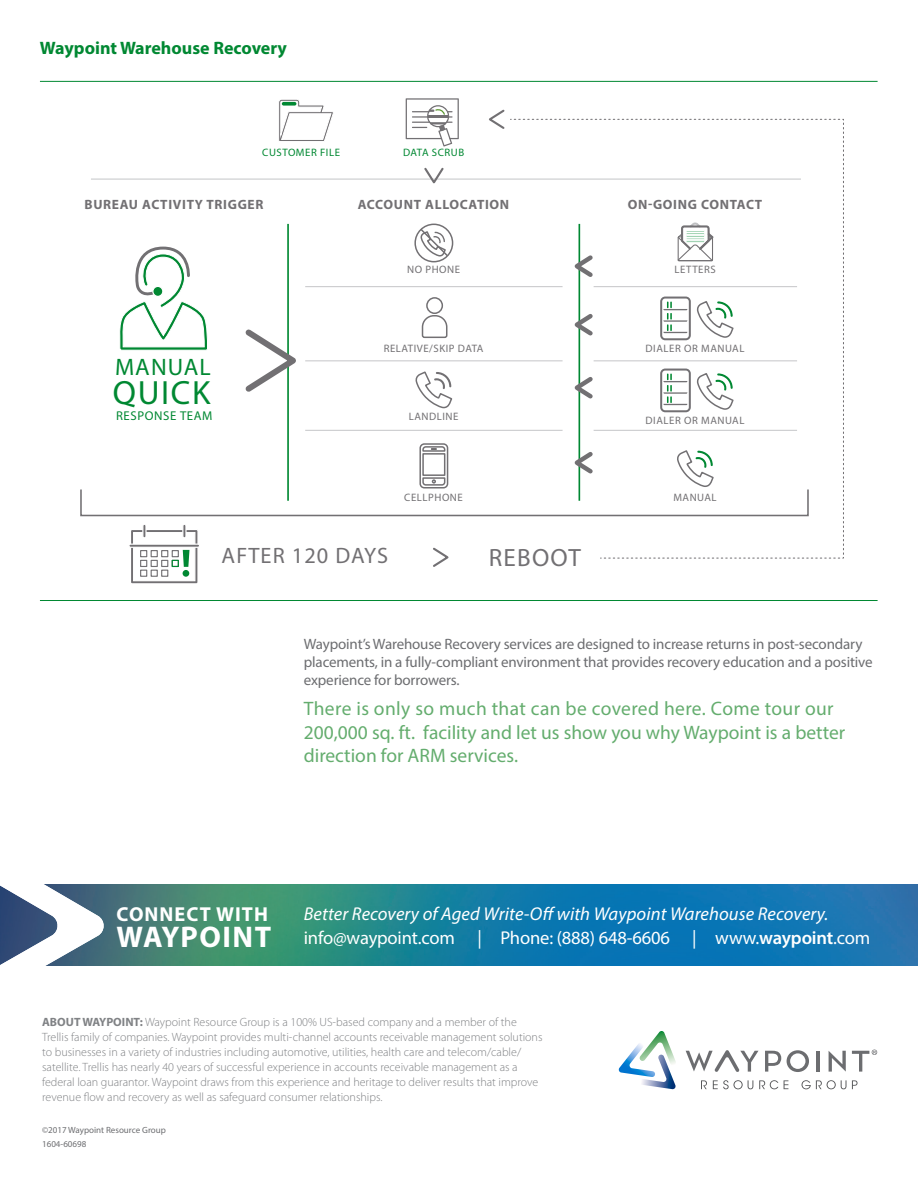
<style>
.page{position:relative;width:918px;height:1188px;background:#fff}
.page>*{position:absolute;margin:0;border:0;box-sizing:border-box;transform-origin:0 0}
.t1{font:33.75px "Myriad Pro";letter-spacing:.05em;color:#008832}
.t2{font:700 30px "Myriad Pro";letter-spacing:.05em;color:#fff}
.t3{font:25.05px "Myriad Pro";letter-spacing:.05em;color:#727073}
.t4{font:23.85px "Myriad Pro";letter-spacing:.05em;color:#008832}
.t5{font:22.35px "Myriad Pro";letter-spacing:.05em;color:#727073}
.t6{font:700 20.25px "Myriad Pro";letter-spacing:.05em;color:#fff}
.t7{font:19.5px/23.4px "Myriad Pro";color:#64ad6e}
.t8{font:italic 18.6px "Myriad Pro";letter-spacing:.005em;color:#fff}
.t9{font:18.6px "Myriad Pro";letter-spacing:-.01em;color:#fff}
.t10{font:700 18px "Myriad Pro";color:#008832}
.t11{font:15px/18px "Myriad Pro";letter-spacing:-.01em;color:#6c6d70}
.t12{font:700 13.5px "Myriad Pro";letter-spacing:.05em;color:#727073}
.t13{font:12.75px "Myriad Pro";letter-spacing:.05em;color:#008832}
.t14{font:300 12px/15px "Myriad Pro";color:#808285}
.t15{font:10.8px "Myriad Pro";letter-spacing:.05em;color:#727073}
.t16{font:10.8px "Myriad Pro";letter-spacing:.05em;color:#008832}
.t17{font:9px "Myriad Pro";color:#6c6d70}
.s1{font-weight:600}
.s2{font-weight:700}
</style>
<div class="page">
<svg style="left:618px;top:1031px;width:58px;height:58px"></svg>
<svg style="left:701px;top:1080px;width:6px;height:9px"></svg>
<svg style="left:759px;top:1080px;width:19px;height:9px"></svg>
<svg style="left:784px;top:1080px;width:4px;height:9px"></svg>
<svg style="left:713px;top:1080px;width:40px;height:9px"></svg>
<svg style="left:802px;top:1080px;width:56px;height:9px"></svg>
<svg style="left:787px;top:1050px;width:22px;height:22px"></svg>
<hr style="left:816px;top:1051px;width:4px;height:21px;background:#6c6d70">
<svg style="left:829px;top:1051px;width:17px;height:21px"></svg>
<svg style="left:686px;top:1050px;width:73px;height:22px"></svg>
<svg style="left:765px;top:1051px;width:16px;height:21px"></svg>
<svg style="left:852px;top:1050px;width:25px;height:22px"></svg>
<div style="left:80px;top:489px;width:729px;height:27px;border:2px solid #727073"></div>
<hr style="left:287px;top:224px;width:2px;height:277px;background:#008832">
<svg style="left:119px;top:246px;width:89px;height:105px"></svg>
<div style="left:153px;top:286px;width:10px;height:10px;background:#008832;border-radius:50%"></div>
<div style="left:152px;top:286px;width:11px;height:11px;border:1px solid #fff;border-radius:50%"></div>
<svg style="left:245px;top:324px;width:51px;height:73px"></svg>
<svg style="left:433px;top:547px;width:16px;height:20px"></svg>
<hr style="left:183px;top:524px;width:3px;height:14px;background:#727073;border-radius:2px">
<div style="left:182px;top:524px;width:5px;height:14px;border:1px solid #fff;border-radius:2px"></div>
<hr style="left:143px;top:524px;width:3px;height:14px;background:#727073;border-radius:2px">
<div style="left:142px;top:524px;width:5px;height:14px;border:1px solid #fff;border-radius:2px"></div>
<div style="left:128px;top:544px;width:72px;height:4px;border:1px solid #fff;border-radius:2px"></div>
<svg style="left:129px;top:528px;width:70px;height:56px"></svg>
<svg style="left:415px;top:371px;width:38px;height:38px"></svg>
<div style="left:414px;top:224px;width:39px;height:38px;border:2px solid #727073;border-radius:50%"></div>
<svg style="left:419px;top:227px;width:30px;height:31px"></svg>
<div style="left:426px;top:297px;width:17px;height:17px;border:2px solid #727073;border-radius:50%"></div>
<svg style="left:421px;top:315px;width:27px;height:24px"></svg>
<hr style="left:305px;top:286px;width:258px;height:1px;background:#c5c6c8">
<hr style="left:305px;top:360px;width:258px;height:1px;background:#c5c6c8">
<hr style="left:305px;top:430px;width:258px;height:1px;background:#c5c6c8">
<svg style="left:419px;top:443px;width:30px;height:46px"></svg>
<div style="left:423px;top:454px;width:22px;height:21px;background:#fff"></div>
<div style="left:422px;top:453px;width:23px;height:23px;border:2px solid #727073"></div>
<hr style="left:91px;top:179px;width:710px;height:1px;background:#c5c6c8">
<svg style="left:422px;top:167px;width:23px;height:17px"></svg>
<svg style="left:279px;top:99px;width:54px;height:42px"></svg>
<svg style="left:282px;top:102px;width:14px;height:4px"></svg>
<svg style="left:406px;top:98px;width:53px;height:49px"></svg>
<svg style="left:486px;top:109px;width:358px;height:450px"></svg>
<img style="left:106px;top:885px;width:812px;height:80px">
<svg style="left:0;top:884px;width:106px;height:82px"></svg>
<hr style="left:40px;top:600px;width:838px;height:1px;background:#008832">
<hr style="left:40px;top:81px;width:838px;height:1px;background:#008832">
<p class="t10" style="left:40px;top:36px;width:249px">Waypoint Warehouse Recovery</p>
<p class="t16" style="left:262px;top:146px;width:79px">CUSTOMER FILE</p>
<p class="t16" style="left:403px;top:146px;width:63px">DATA SCRUB</p>
<p class="t12" style="left:85px;top:196px;width:180px">BUREAU ACTIVITY TRIGGER</p>
<p class="t12" style="left:358px;top:196px;width:153px">ACCOUNT ALLOCATION</p>
<p class="t12" style="left:628px;top:196px;width:136px">ON-GOING CONTACT</p>
<p class="t4" style="left:115px;top:352px;width:97px">MANUAL</p>
<p class="t1" style="left:113px;top:372px;width:99px">QUICK</p>
<p class="t13" style="left:116px;top:408px;width:98px">RESPONSE TEAM</p>
<p class="t15" style="left:407px;top:263px;width:55px">NO PHONE</p>
<p class="t15" style="left:384px;top:342px;width:101px">RELATIVE/SKIP DATA</p>
<p class="t15" style="left:409px;top:410px;width:51px">LANDLINE</p>
<p class="t15" style="left:404px;top:490px;width:60px">CELLPHONE</p>
<p class="t5" style="left:222px;top:542px;width:168px">AFTER 120 DAYS</p>
<p class="t3" style="left:489px;top:542px;width:94px">REBOOT</p>
<p class="t15" style="left:674px;top:263px;width:43px">LETTERS</p>
<p class="t15" style="left:646px;top:342px;width:100px">DIALER OR MANUAL</p>
<p class="t15" style="left:646px;top:414px;width:100px">DIALER OR MANUAL</p>
<p class="t15" style="left:673px;top:490px;width:45px">MANUAL</p>
<p class="t11" style="left:304px;top:635px;width:570px">Waypoint’s Warehouse Recovery services are designed to increase returns in post-secondary placements, in a fully-compliant environment that provides recovery education and a positive experience for borrowers.</p>
<p class="t7" style="left:304px;top:697px;width:543px">There is only so much that can be covered here. Come tour our<br>200,000 sq. ft. facility and let us show you why Waypoint is a better direction for ARM services.</p>
<p class="t6" style="left:117px;top:901px;width:153px">CONNECT WITH</p>
<p class="t2" style="left:117px;top:917px;width:156px">WAYPOINT</p>
<p class="t8" style="left:304px;top:902px;width:526px">Better Recovery of Aged Write-Off with Waypoint Warehouse Recovery.</p>
<p class="t9" style="left:304px;top:926px;width:568px">info@waypoint.com | Phone: (888) 648-6606 | www.<span class="s1">waypoint</span>.com</p>
<p class="t14" style="left:42px;top:1015px;width:502px"><span class="s2">ABOUT WAYPOINT:</span> Waypoint Resource Group is a 100% US-based company and a member of the Trellis family of companies. Waypoint provides multi-channel accounts receivable management solutions to businesses in a variety of industries including automotive, utilities, health care and telecom/cable/ satellite. Trellis has nearly 40 years of successful experience in accounts receivable management as a federal loan guarantor. Waypoint draws from this experience and heritage to deliver results that improve revenue flow and recovery as well as safeguard consumer relationships.</p>
<p class="t17" style="left:42px;top:1124px;width:125px">©2017 Waypoint Resource Group</p>
<p class="t17" style="left:42px;top:1138px;width:46px">1604-60698</p>
</div>
